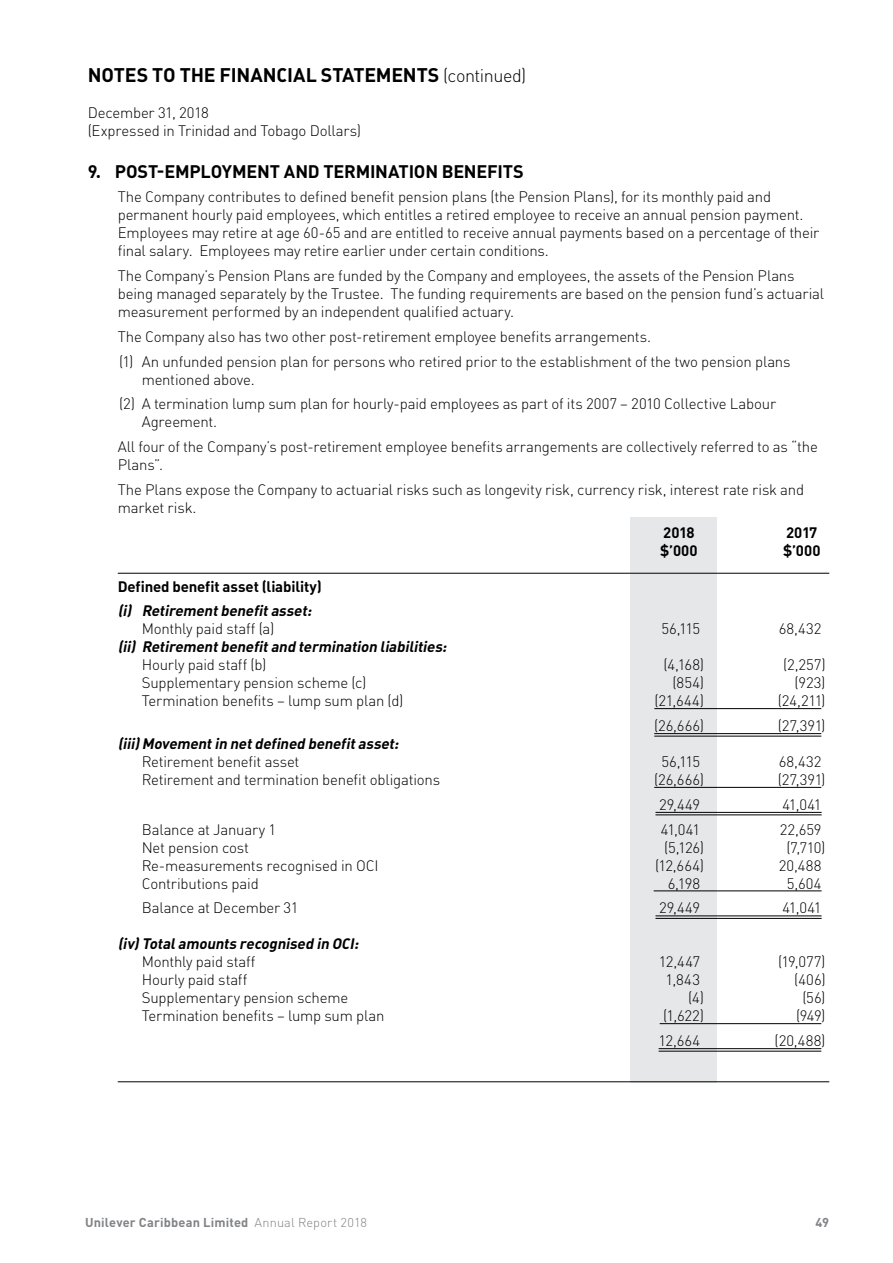
<style>
.page{position:relative;width:893px;height:1263px;background:#fff}
.page>*{position:absolute;margin:0;border:0;box-sizing:border-box;transform-origin:0 0}
.t1{font:700 19.5px "DIN Pro";letter-spacing:-.01em;color:#000}
.t2{font:700 18px "DIN Pro";letter-spacing:-.01em;color:#000}
.t3{font:300 15px/18px "DIN Pro";letter-spacing:-.015em;color:#000}
.t4{font:italic 700 15px "DIN Pro";color:#000}
.t5{font:700 15px "DIN Pro";letter-spacing:-.01em;color:#000}
.t6{font:700 12.75px "DIN Pro";letter-spacing:.015em;color:#808285}
.s1{font-weight:300;font-size:18px}
.s2{font-weight:300}
</style>
<div class="page">
<div style="left:631px;top:517px;width:86px;height:565px;background:#e6e7e8"></div>
<hr style="left:118px;top:1081px;width:711px;height:1px;background:#000">
<hr style="left:118px;top:573px;width:711px;height:1px;background:#000">
<hr style="left:654px;top:708px;width:167px;height:1px;background:#000">
<hr style="left:654px;top:733px;width:167px;height:1px;background:#000">
<hr style="left:654px;top:736px;width:167px;height:1px;background:#000">
<hr style="left:654px;top:787px;width:167px;height:1px;background:#000">
<hr style="left:655px;top:812px;width:167px;height:1px;background:#000">
<hr style="left:655px;top:815px;width:167px;height:1px;background:#000">
<hr style="left:654px;top:891px;width:168px;height:1px;background:#000">
<hr style="left:655px;top:916px;width:167px;height:1px;background:#000">
<hr style="left:655px;top:918px;width:167px;height:1px;background:#000">
<hr style="left:660px;top:1023px;width:161px;height:1px;background:#000">
<hr style="left:659px;top:1048px;width:162px;height:1px;background:#000">
<hr style="left:659px;top:1051px;width:162px;height:1px;background:#000">
<h1 class="t1" style="left:88px;top:59px;width:440px">NOTES TO THE FINANCIAL STATEMENTS <span class="s1">(continued)</span></h1>
<p class="t3" style="left:88px;top:103px;width:275px">December 31, 2018<br>(Expressed in Trinidad and Tobago Dollars)</p>
<h4 class="t2" style="left:88px;top:156px;width:438px">9. POST-EMPLOYMENT AND TERMINATION BENEFITS</h4>
<p class="t3" style="left:118px;top:187px;width:703px">The Company contributes to defined benefit pension plans (the Pension Plans), for its monthly paid and permanent hourly paid employees, which entitles a retired employee to receive an annual pension payment.<br>Employees may retire at age 60-65 and are entitled to receive annual payments based on a percentage of their final salary. Employees may retire earlier under certain conditions.</p>
<p class="t3" style="left:118px;top:265px;width:708px">The Company’s Pension Plans are funded by the Company and employees, the assets of the Pension Plans being managed separately by the Trustee. The funding requirements are based on the pension fund’s actuarial measurement performed by an independent qualified actuary.</p>
<p class="t3" style="left:118px;top:326px;width:535px">The Company also has two other post-retirement employee benefits arrangements.</p>
<p class="t3" style="left:142px;top:351px;width:650px;text-indent:-22px">(1) An unfunded pension plan for persons who retired prior to the establishment of the two pension plans mentioned above.</p>
<p class="t3" style="left:142px;top:394px;width:636px;text-indent:-22px">(2) A termination lump sum plan for hourly-paid employees as part of its 2007 – 2010 Collective Labour<br>Agreement.</p>
<p class="t3" style="left:118px;top:436px;width:702px">All four of the Company’s post-retirement employee benefits arrangements are collectively referred to as “the<br>Plans”.</p>
<p class="t3" style="left:118px;top:479px;width:688px">The Plans expose the Company to actuarial risks such as longevity risk, currency risk, interest rate risk and market risk.</p>
<p class="t5" style="left:663px;top:520px;width:33px">2018</p>
<p class="t5" style="left:786px;top:520px;width:33px">2017</p>
<p class="t5" style="left:660px;top:538px;width:39px">$’000</p>
<p class="t5" style="left:783px;top:538px;width:39px">$’000</p>
<p class="t5" style="left:118px;top:574px;width:205px">Defined benefit asset (liability)</p>
<p class="t4" style="left:118px;top:598px;width:199px">(i) Retirementbenefitasset:</p>
<p class="t3" style="left:142px;top:619px;width:134px">Monthly paid staff (a)</p>
<p class="t3" style="left:661px;top:619px;width:40px">56,115</p>
<p class="t3" style="left:779px;top:619px;width:44px">68,432</p>
<p class="t4" style="left:118px;top:634px;width:334px">(ii) Retirementbenefitand termination liabilities:</p>
<p class="t3" style="left:142px;top:655px;width:126px">Hourly paid staff (b)</p>
<p class="t3" style="left:663px;top:655px;width:42px">(4,168)</p>
<p class="t3" style="left:783px;top:655px;width:44px">(2,257)</p>
<p class="t3" style="left:142px;top:673px;width:226px">Supplementary pension scheme (c)</p>
<p class="t3" style="left:673px;top:673px;width:33px">(854)</p>
<p class="t3" style="left:794px;top:673px;width:33px">(923)</p>
<p class="t3" style="left:142px;top:691px;width:263px">Termination benefits – lump sum plan (d)</p>
<p class="t3" style="left:654px;top:691px;width:51px">(21,644)</p>
<p class="t3" style="left:778px;top:691px;width:49px">(24,211)</p>
<p class="t3" style="left:654px;top:715px;width:51px">(26,666)</p>
<p class="t3" style="left:778px;top:715px;width:49px">(27,391)</p>
<p class="t4" style="left:118px;top:731px;width:286px">(iii)Movementin netdefined benefitasset:</p>
<p class="t3" style="left:142px;top:751px;width:159px">Retirement benefit asset</p>
<p class="t3" style="left:661px;top:751px;width:40px">56,115</p>
<p class="t3" style="left:779px;top:751px;width:44px">68,432</p>
<p class="t3" style="left:142px;top:769px;width:300px">Retirement and termination benefit obligations</p>
<p class="t3" style="left:654px;top:769px;width:51px">(26,666)</p>
<p class="t3" style="left:778px;top:769px;width:49px">(27,391)</p>
<p class="t3" style="left:659px;top:794px;width:43px">29,449</p>
<p class="t3" style="left:782px;top:794px;width:41px">41,041</p>
<p class="t3" style="left:142px;top:819px;width:136px">Balance at January 1</p>
<p class="t3" style="left:661px;top:819px;width:41px">41,041</p>
<p class="t3" style="left:780px;top:819px;width:43px">22,659</p>
<p class="t3" style="left:142px;top:837px;width:109px">Net pension cost</p>
<p class="t3" style="left:664px;top:837px;width:41px">(5,126)</p>
<p class="t3" style="left:786px;top:837px;width:41px">(7,710)</p>
<p class="t3" style="left:142px;top:855px;width:238px">Re-measurements recognised in OCI</p>
<p class="t3" style="left:655px;top:855px;width:50px">(12,664)</p>
<p class="t3" style="left:779px;top:855px;width:44px">20,488</p>
<p class="t3" style="left:142px;top:873px;width:119px">Contributions paid</p>
<p class="t3" style="left:668px;top:873px;width:34px">6,198</p>
<p class="t3" style="left:787px;top:873px;width:36px">5,604</p>
<p class="t3" style="left:142px;top:898px;width:158px">Balance at December 31</p>
<p class="t3" style="left:659px;top:898px;width:43px">29,449</p>
<p class="t3" style="left:782px;top:898px;width:41px">41,041</p>
<p class="t4" style="left:118px;top:931px;width:246px">(iv)Totalamountsrecognised in OCI:</p>
<p class="t3" style="left:142px;top:952px;width:115px">Monthly paid staff</p>
<p class="t3" style="left:659px;top:952px;width:43px">12,447</p>
<p class="t3" style="left:778px;top:952px;width:49px">(19,077)</p>
<p class="t3" style="left:142px;top:970px;width:107px">Hourly paid staff</p>
<p class="t3" style="left:666px;top:970px;width:36px">1,843</p>
<p class="t3" style="left:794px;top:970px;width:33px">(406)</p>
<p class="t3" style="left:142px;top:988px;width:208px">Supplementary pension scheme</p>
<p class="t3" style="left:688px;top:988px;width:17px">(4)</p>
<p class="t3" style="left:802px;top:988px;width:25px">(56)</p>
<p class="t3" style="left:142px;top:1006px;width:244px">Termination benefits – lump sum plan</p>
<p class="t3" style="left:663px;top:1006px;width:42px">(1,622)</p>
<p class="t3" style="left:796px;top:1006px;width:31px">(949)</p>
<p class="t3" style="left:659px;top:1030px;width:43px">12,664</p>
<p class="t3" style="left:775px;top:1030px;width:52px">(20,488)</p>
<p class="t6" style="left:85px;top:1211px;width:283px">Unilever Caribbean Limited <span class="s2">Annual Report 2018</span></p>
<p class="t6" style="left:815px;top:1211px;width:15px">49</p>
</div>
